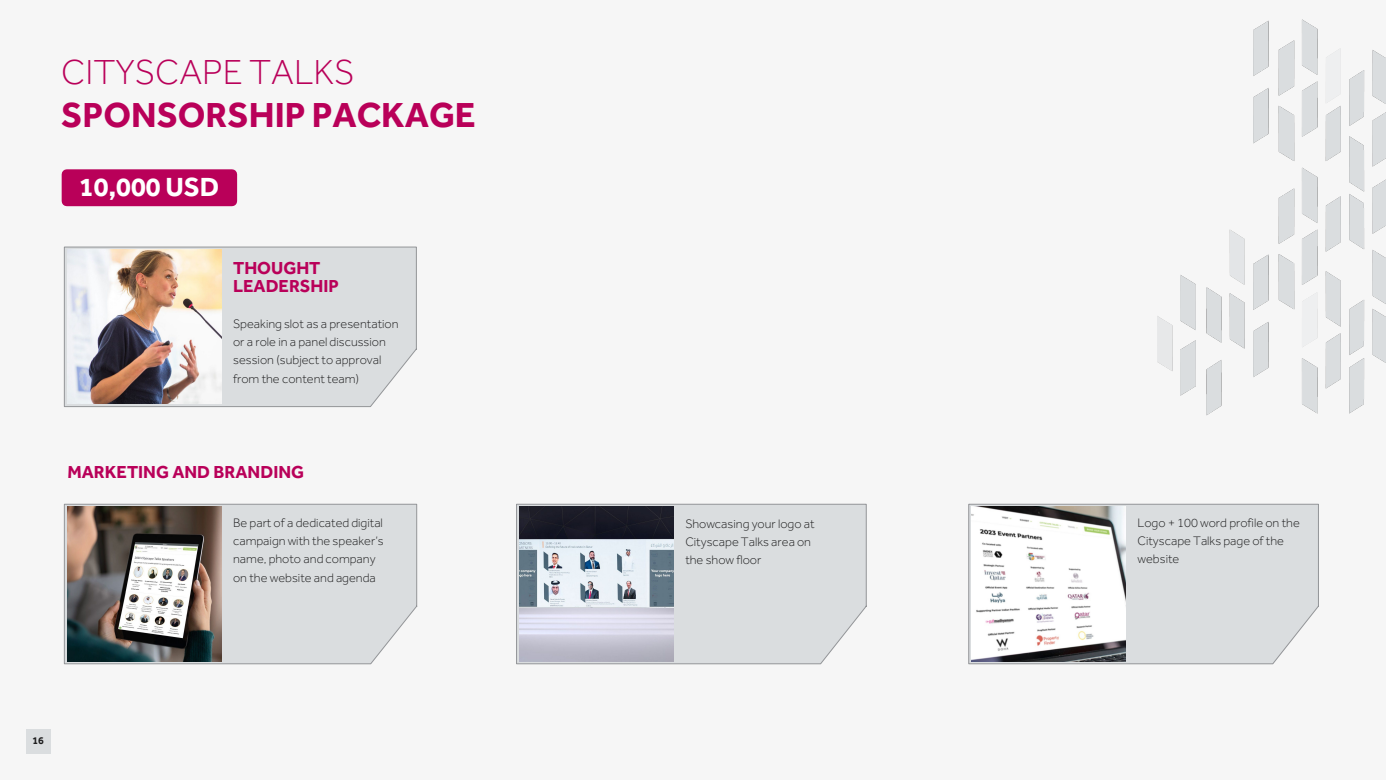
<style>
.page{position:relative;width:1386px;height:780px;background:#fff}
.page>*{position:absolute;margin:0;border:0;box-sizing:border-box;transform-origin:0 0}
.t1{font:700 35.88px "Effra";color:#b90059}
.t2{font:300 35.88px "Effra";color:#b90059}
.t3{font:700 27.12px "Effra";color:#fff}
.t4{font:700 17.94px/18.4px "Effra";color:#b90059}
.t5{font:300 12.69px/18.3px "Effra";color:#1e1e1f}
.t6{font:700 10.5px "Effra";color:#1e1e1f}
</style>
<div class="page">
<div style="left:0;top:0;width:1385px;height:779px;background:#f6f6f6"></div>
<div style="left:62px;top:169px;width:175px;height:37px;background:#b90059"></div>
<svg style="left:64px;top:246px;width:353px;height:161px;background:#d9dcde"></svg>
<img style="left:67px;top:249px;width:154px;height:155px">
<svg style="left:64px;top:503px;width:353px;height:161px;background:#d7dadc"></svg>
<img style="left:67px;top:506px;width:154px;height:154px">
<svg style="left:516px;top:503px;width:350px;height:161px;background:#d9dcde"></svg>
<img style="left:519px;top:506px;width:154px;height:154px">
<svg style="left:968px;top:503px;width:350px;height:161px;background:#d8dbdd"></svg>
<img style="left:971px;top:506px;width:154px;height:154px">
<div style="left:26px;top:729px;width:25px;height:24px;background:#dadddf"></div>
<img style="left:1157px;top:19px;width:228px;height:397px">
<h2 class="t2" style="left:61px;top:51px;width:295px">CITYSCAPE TALKS</h2>
<h2 class="t1" style="left:61px;top:93px;width:416px">SPONSORSHIP PACKAGE</h2>
<p class="t3" style="left:79px;top:170px;width:142px">10,000 USD</p>
<p class="t4" style="left:233px;top:258px;width:107px">THOUGHT<br>LEADERSHIP</p>
<p class="t5" style="left:233px;top:314px;width:167px">Speaking slot as a presentation or a role in a panel discussion session (subject to approval from the content team)</p>
<p class="t4" style="left:67px;top:462px;width:238px">MARKETING AND BRANDING</p>
<p class="t5" style="left:233px;top:513px;width:152px">Be part of a dedicated digital campaign with the speaker’s name, photo and company on the website and agenda</p>
<p class="t6" style="left:32px;top:734px;width:13px">16</p>
<p class="t5" style="left:685px;top:514px;width:131px">Showcasing your logo at<br>Cityscape Talks area on the show floor</p>
<p class="t5" style="left:1137px;top:513px;width:164px">Logo + 100 word profile on the<br>Cityscape Talks page of the website</p>
</div>
